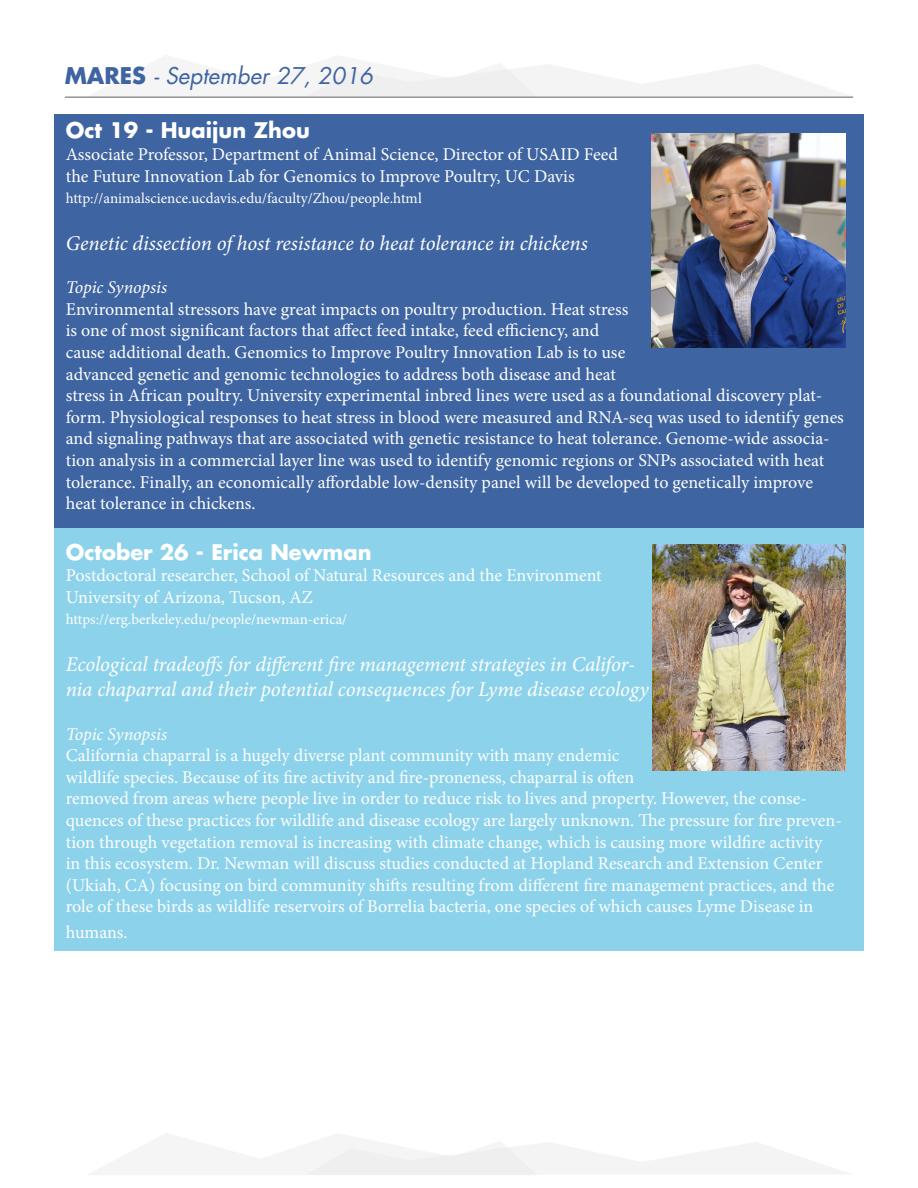
<style>
.page{position:relative;width:918px;height:1188px;background:#fff}
.page>*{position:absolute;margin:0;border:0;box-sizing:border-box;transform-origin:0 0}
.t1{font:italic 22.5px "Futura UC Davis";color:#3e64a1}
.t2{font:italic 21px/25.2px "Minion Pro";letter-spacing:-.005em;color:#fff}
.t3{font:700 21px "Futura UC Davis";color:#fff}
.t4{font:18px/21.6px "Minion Pro";color:#fff}
.t5{font:italic 18px "Minion Pro";letter-spacing:-.01em;color:#fff}
.t6{font:15px "Minion Pro";color:#fff}
.s1{font-weight:700;font-style:normal}
</style>
<div class="page">
<svg style="left:307px;top:64px;width:542px;height:32px"></svg>
<hr style="left:65px;top:96px;width:788px;height:2px;background:#939598">
<div style="left:54px;top:114px;width:810px;height:414px;background:#3e64a1"></div>
<div style="left:54px;top:528px;width:810px;height:422px;background:#8dd2eb"></div>
<img style="left:652px;top:134px;width:194px;height:213px">
<img style="left:652px;top:544px;width:193px;height:226px">
<svg style="left:306px;top:1142px;width:543px;height:33px"></svg>
<p class="t1" style="left:65px;top:61px;width:310px"><span class="s1">MARES</span> - September 27, 2016</p>
<p class="t3" style="left:66px;top:116px;width:246px">Oct 19 - Huaijun Zhou</p>
<p class="t4" style="left:66px;top:143px;width:554px">Associate Professor, Department of Animal Science, Director of USAID Feed the Future Innovation Lab for Genomics to Improve Poultry, UC Davis</p>
<p class="t6" style="left:66px;top:188px;width:357px">http://animalscience.ucdavis.edu/faculty/Zhou/people.html</p>
<p class="t2" style="left:66px;top:231px;width:523px">Genetic dissection of host resistance to heat tolerance in chickens</p>
<p class="t5" style="left:66px;top:275px;width:103px">Topic Synopsis</p>
<p class="t4" style="left:66px;top:298px;width:780px">Environmental stressors have great impacts on poultry production. Heat stress<br>is one of most significant factors that affect feed intake, feed efficiency, and<br>cause additional death. Genomics to Improve Poultry Innovation Lab is to use<br>advanced genetic and genomic technologies to address both disease and heat<br>stress in African poultry. University experimental inbred lines were used as a foundational discovery plat&shy;form. Physiological responses to heat stress in blood were measured and RNA-seq was used to identify genes and signaling pathways that are associated with genetic resistance to heat tolerance. Genome-wide associa&shy;tion analysis in a commercial layer line was used to identify genomic regions or SNPs associated with heat tolerance. Finally, an economically affordable low-density panel will be developed to genetically improve heat tolerance in chickens.</p>
<p class="t3" style="left:66px;top:538px;width:307px">October 26 - Erica Newman</p>
<p class="t4" style="left:66px;top:565px;width:537px">Postdoctoral researcher, School of Natural Resources and the Environment</p>
<p class="t4" style="left:66px;top:586px;width:248px">University of Arizona, Tucson, AZ</p>
<p class="t6" style="left:66px;top:609px;width:283px">https://erg.berkeley.edu/people/newman-erica/</p>
<p class="t2" style="left:66px;top:652px;width:584px">Ecological tradeoffs for different fire management strategies in Califor&shy;nia chaparral and their potential consequences for Lyme disease ecology</p>
<p class="t5" style="left:66px;top:721px;width:103px">Topic Synopsis</p>
<p class="t4" style="left:66px;top:745px;width:777px">California chaparral is a hugely diverse plant community with many endemic<br>wildlife species. Because of its fire activity and fire-proneness, chaparral is often<br>removed from areas where people live in order to reduce risk to lives and property. However, the conse&shy;quences of these practices for wildlife and disease ecology are largely unknown. The pressure for fire preven&shy;tion through vegetation removal is increasing with climate change, which is causing more wildfire activity<br>in this ecosystem. Dr. Newman will discuss studies conducted at Hopland Research and Extension Center (Ukiah, CA) focusing on bird community shifts resulting from different fire management practices, and the role of these birds as wildlife reservoirs of Borrelia bacteria, one species of which causes Lyme Disease in</p>
<p class="t4" style="left:66px;top:921px;width:63px">humans.</p>
</div>
